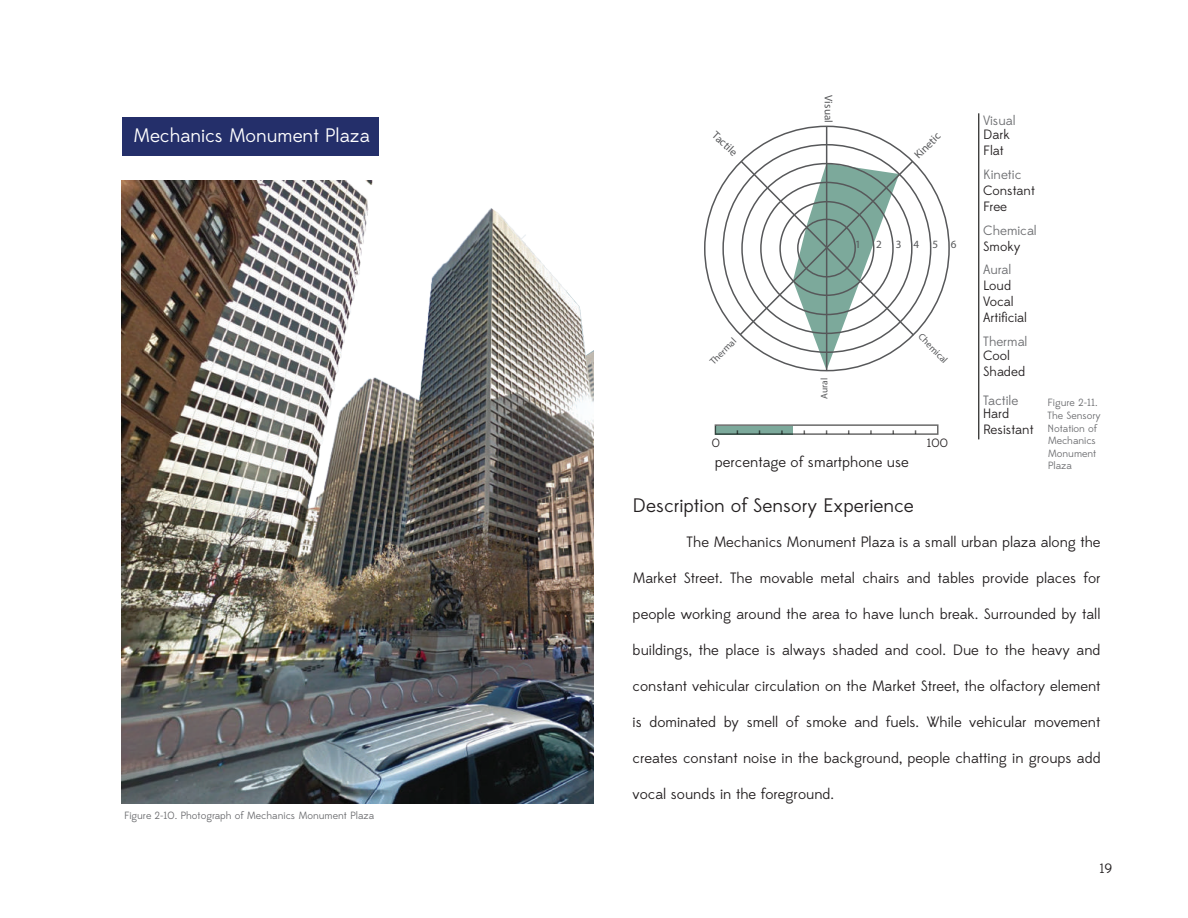
<style>
.page{position:relative;width:1188px;height:918px;background:#fff}
.page>*{position:absolute;margin:0;border:0;box-sizing:border-box;transform-origin:0 0}
.t1{font:19.5px "Edmondsans";color:#231f20}
.t2{font:19.5px "Edmondsans";color:#fff}
.t3{font:15px "Edmondsans";color:#231f20}
.t4{font:13.5px/16.2px "Edmondsans";color:#231f20}
.t5{font:13.5px "Edmondsans";color:#6c6d70}
.t6{font:12px "Edmondsans";color:#231f20}
.t7{font:11.1px "Myriad Pro";letter-spacing:.005em;color:#57585a}
.t8{font:10.5px/12.6px "Edmondsans";color:#6c6d70}
.t9{font:9.6px "Myriad Pro";color:#57585a}
</style>
<div class="page">
<img style="left:122px;top:180px;width:472px;height:623px">
<svg style="left:715px;top:426px;width:78px;height:9px"></svg>
<hr style="left:978px;top:113px;width:1px;height:326px;background:#050504">
<div style="left:122px;top:118px;width:257px;height:38px;background:#242f6a"></div>
<hr style="left:826px;top:126px;width:1px;height:245px;background:#57585a">
<svg style="left:738px;top:159px;width:178px;height:211px"></svg>
<h1 class="t2" style="left:133px;top:124px;width:238px">Mechanics Monument Plaza</h1>
<p class="t8" style="left:124px;top:809px;width:252px">Figure 2-10. Photograph of Mechanics Monument Plaza</p>
<p class="t7" style="left:835px;top:95px;width:29px;rotate:90deg">Visual</p>
<p class="t7" style="left:719px;top:129px;width:31px;rotate:43deg">Tactile</p>
<p class="t7" style="left:911px;top:152px;width:33px;rotate:-45deg">Kinetic</p>
<p class="t9" style="left:707px;top:359px;width:34px;rotate:-45deg">Thermal</p>
<p class="t7" style="left:855px;top:238px;width:7px">1</p>
<p class="t7" style="left:876px;top:238px;width:82px">23456</p>
<p class="t9" style="left:818px;top:399px;width:22px;rotate:-90deg">Aural</p>
<p class="t9" style="left:924px;top:331px;width:38px;rotate:45deg">Chemical</p>
<p class="t6" style="left:712px;top:436px;width:10px">0</p>
<p class="t6" style="left:927px;top:436px;width:22px">100</p>
<p class="t3" style="left:715px;top:453px;width:196px">percentage of smartphone use</p>
<p class="t5" style="left:983px;top:113px;width:34px">Visual</p>
<p class="t4" style="left:983px;top:126px;width:28px">Dark<br>Flat</p>
<p class="t5" style="left:983px;top:166px;width:40px">Kinetic</p>
<p class="t4" style="left:983px;top:183px;width:53px">Constant<br>Free</p>
<p class="t5" style="left:983px;top:223px;width:55px">Chemical</p>
<p class="t4" style="left:983px;top:238px;width:39px">Smoky</p>
<p class="t5" style="left:983px;top:262px;width:30px">Aural</p>
<p class="t4" style="left:983px;top:277px;width:45px">Loud<br>Vocal<br>Artificial</p>
<p class="t5" style="left:983px;top:334px;width:46px">Thermal</p>
<p class="t4" style="left:983px;top:347px;width:43px">Cool<br>Shaded</p>
<p class="t5" style="left:983px;top:393px;width:37px">Tactile</p>
<p class="t4" style="left:983px;top:405px;width:52px">Hard<br>Resistant</p>
<p class="t8" style="left:1048px;top:397px;width:55px">Figure 2-11.<br>The Sensory<br>Notation of<br>Mechanics<br>Monument<br>Plaza</p>
<h1 class="t1" style="left:633px;top:494px;width:283px">Description of Sensory Experience</h1>
<p class="t3" style="left:687px;top:534px;width:415px">The Mechanics Monument Plaza is a small urban plaza along the</p>
<p class="t3" style="left:633px;top:570px;width:469px">Market Street. The movable metal chairs and tables provide places for</p>
<p class="t3" style="left:633px;top:606px;width:469px">people working around the area to have lunch break. Surrounded by tall</p>
<p class="t3" style="left:633px;top:642px;width:469px">buildings, the place is always shaded and cool. Due to the heavy and</p>
<p class="t3" style="left:633px;top:678px;width:469px">constant vehicular circulation on the Market Street, the olfactory element</p>
<p class="t3" style="left:633px;top:714px;width:469px">is dominated by smell of smoke and fuels. While vehicular movement</p>
<p class="t3" style="left:633px;top:750px;width:469px">creates constant noise in the background, people chatting in groups add</p>
<p class="t3" style="left:633px;top:786px;width:203px">vocal sounds in the foreground.</p>
<p class="t4" style="left:1100px;top:861px;width:14px">19</p>
</div>
